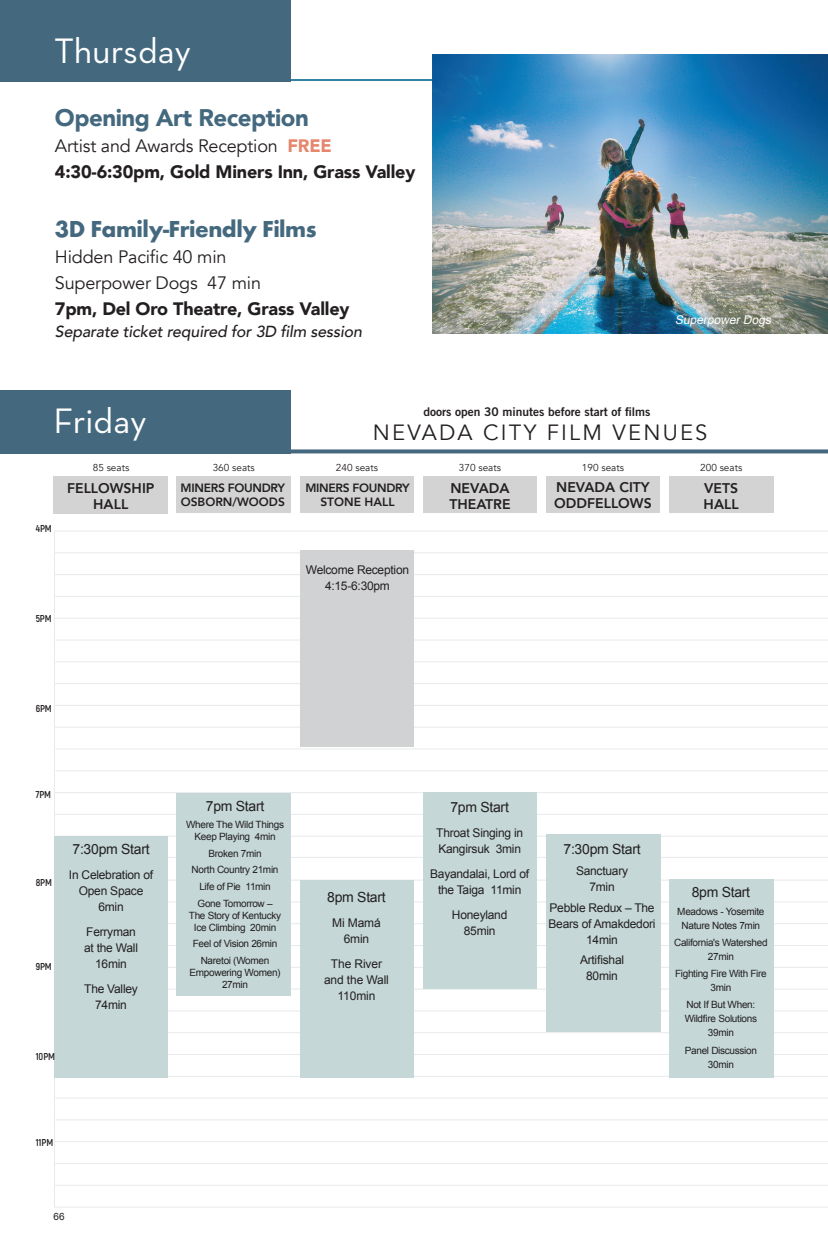
<style>
.page{position:relative;width:828px;height:1260px;background:#fff}
.page>*{position:absolute;margin:0;border:0;box-sizing:border-box;transform-origin:0 0}
.t1{font:36px "Neutra Text";letter-spacing:-.005em;color:#fff}
.t2{font:700 24px "Futura T";letter-spacing:-.02em;color:#44697e}
.t3{font:900 24px "Avenir";letter-spacing:-.02em;color:#44697e}
.t4{font:22px "Avenir";letter-spacing:.1em;color:#231f20}
.t5{font:900 18px/26px "Avenir";letter-spacing:-.01em;color:#231f20}
.t6{font:18px "Avenir";letter-spacing:-.01em;color:#231f20}
.t7{font:italic 500 16px "Avenir";letter-spacing:-.01em;color:#231f20}
.t8{font:800 14px/16px "Avenir";color:#231f20}
.t9{font:14px "Arial";letter-spacing:-.02em;color:#231f20}
.t10{font:12px/16px "Arial";letter-spacing:-.02em;color:#231f20;text-align:center}
.t11{font:12px "Trade Gothic Bold Two";color:#231f20}
.t12{font:800 12px "Avenir";letter-spacing:-.025em;color:#231f20}
.t13{font:800 12px "Avenir";color:#231f20}
.t14{font:italic 12px "Arial";color:#fff}
.t15{font:10px/14px "Arial";letter-spacing:-.03em;color:#231f20;text-align:center}
.t16{font:10px "Avenir";color:#231f20}
.t17{font:700 10px "Akrobat";color:#231f20}
.s1{font-weight:400}
.s2{color:#e6866c}
</style>
<div class="page">
<hr style="left:54px;top:531px;width:774px;height:1px;background:#dcdddf">
<hr style="left:54px;top:552px;width:774px;height:1px;background:#dcdddf">
<hr style="left:54px;top:574px;width:774px;height:1px;background:#dcdddf">
<hr style="left:54px;top:596px;width:774px;height:1px;background:#dcdddf">
<hr style="left:54px;top:618px;width:774px;height:1px;background:#dcdddf">
<hr style="left:54px;top:640px;width:774px;height:1px;background:#dcdddf">
<hr style="left:54px;top:661px;width:774px;height:1px;background:#dcdddf">
<hr style="left:54px;top:683px;width:774px;height:1px;background:#dcdddf">
<hr style="left:54px;top:705px;width:774px;height:1px;background:#dcdddf">
<hr style="left:54px;top:727px;width:774px;height:1px;background:#dcdddf">
<hr style="left:54px;top:749px;width:774px;height:1px;background:#dcdddf">
<hr style="left:54px;top:770px;width:774px;height:1px;background:#dcdddf">
<hr style="left:54px;top:792px;width:774px;height:1px;background:#dcdddf">
<hr style="left:54px;top:814px;width:774px;height:1px;background:#dcdddf">
<hr style="left:54px;top:836px;width:774px;height:1px;background:#dcdddf">
<hr style="left:54px;top:857px;width:774px;height:1px;background:#dcdddf">
<hr style="left:54px;top:880px;width:774px;height:1px;background:#dcdddf">
<hr style="left:54px;top:901px;width:774px;height:1px;background:#dcdddf">
<hr style="left:54px;top:923px;width:774px;height:1px;background:#dcdddf">
<hr style="left:54px;top:945px;width:774px;height:1px;background:#dcdddf">
<hr style="left:54px;top:967px;width:774px;height:1px;background:#dcdddf">
<hr style="left:54px;top:989px;width:774px;height:1px;background:#dcdddf">
<hr style="left:54px;top:1010px;width:774px;height:1px;background:#dcdddf">
<hr style="left:54px;top:1032px;width:774px;height:1px;background:#dcdddf">
<hr style="left:54px;top:1054px;width:774px;height:1px;background:#dcdddf">
<hr style="left:54px;top:1076px;width:774px;height:1px;background:#dcdddf">
<hr style="left:54px;top:1098px;width:774px;height:1px;background:#dcdddf">
<hr style="left:54px;top:1119px;width:774px;height:1px;background:#dcdddf">
<hr style="left:54px;top:1141px;width:774px;height:1px;background:#dcdddf">
<hr style="left:54px;top:1163px;width:774px;height:1px;background:#dcdddf">
<hr style="left:54px;top:1185px;width:774px;height:1px;background:#dcdddf">
<svg style="left:54px;top:531px;width:1px;height:676px"></svg>
<hr style="left:54px;top:1207px;width:774px;height:1px;background:#dcdddf">
<div style="left:0;top:390px;width:291px;height:63px;background:#44697e"></div>
<div style="left:54px;top:836px;width:113px;height:242px;background:#c5d7d7"></div>
<div style="left:176px;top:793px;width:115px;height:203px;background:#c5d7d7"></div>
<div style="left:300px;top:880px;width:114px;height:198px;background:#c5d7d7"></div>
<div style="left:423px;top:792px;width:114px;height:197px;background:#c5d7d7"></div>
<div style="left:546px;top:834px;width:114px;height:198px;background:#c5d7d7"></div>
<div style="left:669px;top:879px;width:105px;height:199px;background:#c5d7d7"></div>
<svg style="left:291px;top:449px;width:537px;height:4px;background:#58798c"></svg>
<div style="left:0;top:0;width:291px;height:81px;background:#44697e"></div>
<hr style="left:291px;top:79px;width:537px;height:2px;background:#3182a3">
<div style="left:669px;top:476px;width:105px;height:37px;background:#d3d3d3"></div>
<div style="left:546px;top:476px;width:114px;height:37px;background:#d3d3d3"></div>
<div style="left:423px;top:476px;width:114px;height:37px;background:#d3d3d3"></div>
<div style="left:300px;top:476px;width:114px;height:37px;background:#d3d3d3"></div>
<div style="left:176px;top:476px;width:115px;height:37px;background:#d3d3d3"></div>
<div style="left:54px;top:476px;width:114px;height:37px;background:#d3d3d3"></div>
<div style="left:300px;top:551px;width:114px;height:196px;background:#d1d2d4"></div>
<img style="left:432px;top:54px;width:396px;height:279px">
<p class="t1" style="left:54px;top:29px;width:139px">Thursday</p>
<p class="t3" style="left:55px;top:97px;width:255px">Opening Art Reception</p>
<p class="t5" style="left:55px;top:132px;width:362px"><span class="s1">Artist and Awards Reception</span> <span class="s2">FREE<br></span>4:30-6:30pm, Gold Miners Inn, Grass Valley</p>
<p class="t2" style="left:55px;top:215px;width:263px">3D Family-Friendly Films</p>
<p class="t6" style="left:55px;top:246px;width:173px">Hidden Pacific 40 min</p>
<p class="t6" style="left:55px;top:272px;width:208px">Superpower Dogs 47 min</p>
<p class="t5" style="left:55px;top:295px;width:296px">7pm, Del Oro Theatre, Grass Valley</p>
<p class="t7" style="left:55px;top:322px;width:309px">Separate ticket required for 3D film session</p>
<p class="t14" style="left:675px;top:312px;width:100px">Superpower Dogs</p>
<p class="t1" style="left:54px;top:399px;width:95px">Friday</p>
<p class="t11" style="left:424px;top:404px;width:228px">doors open 30 minutes before start of films</p>
<p class="t4" style="left:373px;top:419px;width:336px">NEVADA CITY FILM VENUES</p>
<p class="t17" style="left:36px;top:522px;width:18px">4PM</p>
<p class="t17" style="left:36px;top:612px;width:18px">5PM</p>
<p class="t16" style="left:93px;top:462px;width:38px">85 seats</p>
<p class="t16" style="left:213px;top:462px;width:44px">360 seats</p>
<p class="t16" style="left:336px;top:462px;width:44px">240 seats</p>
<p class="t16" style="left:459px;top:462px;width:44px">370 seats</p>
<p class="t16" style="left:582px;top:462px;width:44px">190 seats</p>
<p class="t16" style="left:700px;top:462px;width:44px">200 seats</p>
<p class="t8" style="left:704px;top:480px;width:35px">VETS</p>
<p class="t8" style="left:704px;top:496px;width:37px">HALL</p>
<p class="t8" style="left:556px;top:479px;width:95px">NEVADA CITY</p>
<p class="t8" style="left:554px;top:495px;width:99px">ODDFELLOWS</p>
<p class="t8" style="left:67px;top:480px;width:89px">FELLOWSHIP</p>
<p class="t8" style="left:93px;top:496px;width:37px">HALL</p>
<p class="t8" style="left:449px;top:480px;width:63px">NEVADA<br>THEATRE</p>
<p class="t12" style="left:305px;top:478px;width:106px">MINERS FOUNDRY</p>
<p class="t13" style="left:320px;top:492px;width:76px">STONE HALL</p>
<p class="t12" style="left:181px;top:479px;width:106px">MINERS FOUNDRY</p>
<p class="t13" style="left:181px;top:493px;width:106px">OSBORN/WOODS</p>
<p class="t10" style="left:306px;top:562px;width:105px">Welcome Reception<br>4:15-6:30pm</p>
<p class="t17" style="left:36px;top:702px;width:18px">6PM</p>
<p class="t17" style="left:36px;top:788px;width:17px">7PM</p>
<p class="t17" style="left:36px;top:876px;width:18px">8PM</p>
<p class="t17" style="left:36px;top:960px;width:18px">9PM</p>
<p class="t9" style="left:73px;top:840px;width:79px">7:30pm Start</p>
<p class="t10" style="left:69px;top:867px;width:86px">In Celebration of<br>Open Space<br>6min</p>
<p class="t10" style="left:84px;top:924px;width:55px">Ferryman at the Wall<br>16min</p>
<p class="t10" style="left:84px;top:981px;width:55px">The Valley<br>74min</p>
<p class="t17" style="left:36px;top:1050px;width:21px">10PM</p>
<p class="t17" style="left:36px;top:1136px;width:19px">11PM</p>
<p class="t9" style="left:206px;top:797px;width:60px">7pm Start</p>
<p class="t15" style="left:186px;top:819px;width:100px;line-height:12px">Where The Wild Things<br>Keep Playing 4min</p>
<p class="t15" style="left:209px;top:846px;width:55px">Broken 7min</p>
<p class="t15" style="left:192px;top:863px;width:88px">North Country 21min</p>
<p class="t15" style="left:199px;top:880px;width:73px">Life of Pie 11min</p>
<p class="t15" style="left:189px;top:897px;width:94px;line-height:12px">Gone Tomorrow –<br>The Story of Kentucky<br>Ice Climbing 20min</p>
<p class="t15" style="left:193px;top:937px;width:86px">Feel of Vision 26min</p>
<p class="t15" style="left:189px;top:955px;width:93px;line-height:12px">Naretoi (Women<br>Empowering Women)<br>27min</p>
<p class="t9" style="left:327px;top:888px;width:60px">8pm Start</p>
<p class="t10" style="left:332px;top:915px;width:50px">Mi Mamá<br>6min</p>
<p class="t10" style="left:324px;top:956px;width:66px">The River and the Wall<br>110min</p>
<p class="t9" style="left:450px;top:798px;width:60px">7pm Start</p>
<p class="t10" style="left:436px;top:825px;width:88px;text-align:left">Throat Singing in<br>Kangirsuk 3min</p>
<p class="t10" style="left:430px;top:866px;width:101px">Bayandalai, Lord of the Taiga 11min</p>
<p class="t10" style="left:452px;top:907px;width:57px">Honeyland<br>85min</p>
<p class="t9" style="left:564px;top:840px;width:79px">7:30pm Start</p>
<p class="t10" style="left:576px;top:863px;width:54px">Sanctuary<br>7min</p>
<p class="t10" style="left:549px;top:899px;width:109px">Pebble Redux – The<br>Bears of Amakdedori<br>14min</p>
<p class="t10" style="left:580px;top:952px;width:46px">Artifishal<br>80min</p>
<p class="t9" style="left:692px;top:883px;width:60px">8pm Start</p>
<p class="t15" style="left:677px;top:904px;width:89px">Meadows - Yosemite<br>Nature Notes 7min</p>
<p class="t15" style="left:674px;top:935px;width:95px">California's Watershed<br>27min</p>
<p class="t15" style="left:675px;top:967px;width:93px">Fighting Fire With Fire<br>3min</p>
<p class="t15" style="left:685px;top:998px;width:74px">Not If But When:<br>Wildfire Solutions<br>39min</p>
<p class="t15" style="left:685px;top:1043px;width:74px">Panel Discussion<br>30min</p>
<p class="t15" style="left:54px;top:1210px;width:13px">66</p>
</div>
